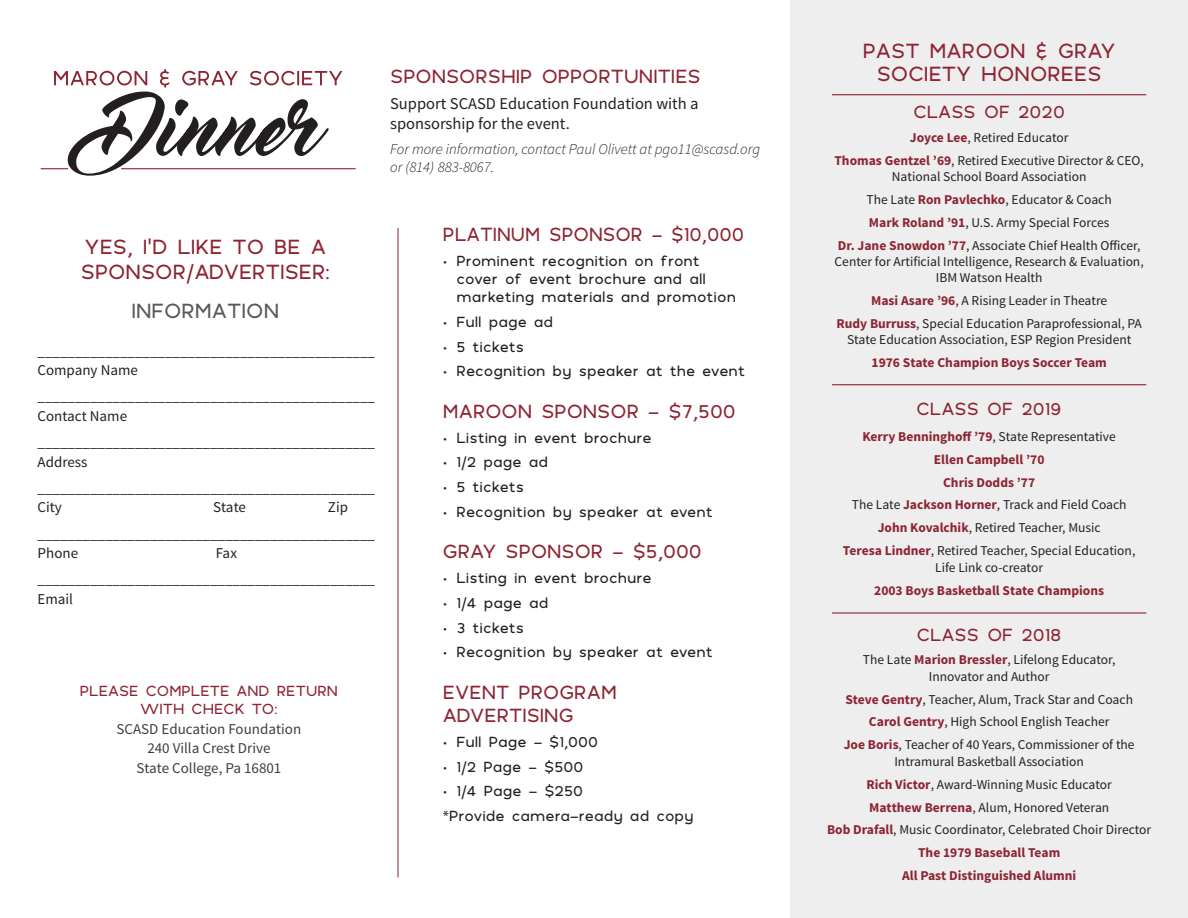
<style>
.page{position:relative;width:1188px;height:918px;background:#fff}
.page>*{position:absolute;margin:0;border:0;box-sizing:border-box;transform-origin:0 0}
.t1{font:21px/22.5px "Polly";color:#8d2431;text-align:center}
.t2{font:21px "Polly";color:#57585a}
.t3{font:19.5px/23.4px "Polly";color:#8d2431}
.t4{font:19.5px "Polly";color:#8d2431;scale:.96 1}
.t5{font:18px "Polly";color:#8d2431}
.t6{font:16.5px/19.8px "Source Sans Pro";color:#231f20}
.t7{font:15px/18px "Polly";color:#231f20}
.List_Paragraph{font:15px/19.5px "Source Sans Pro";color:#231f20}
.t8{font:italic 300 15px/18px "Source Sans Pro";color:#231f20}
.List_Paragraph-2{font:15px "Source Sans Pro";color:#3e3e3f}
.t9{font:15px/18px "Polly";color:#8d2431;text-align:center}
.t10{font:13.5px/16.2px "Source Sans Pro";color:#231f20;text-align:center}
.t11{font:700 13.5px "Source Sans Pro";color:#8d2431}
.s1{font-family:"Myriad Pro"}
.s2{font-weight:700;color:#8d2431}
</style>
<div class="page">
<hr style="left:398px;top:228px;width:1px;height:650px;background:#8d2431">
<div style="left:790px;top:0;width:398px;height:918px;background:#eeeeef"></div>
<hr style="left:832px;top:94px;width:314px;height:1px;background:#8d2431">
<hr style="left:832px;top:384px;width:314px;height:1px;background:#8d2431">
<hr style="left:832px;top:612px;width:314px;height:2px;background:#8d2431">
<hr style="left:122px;top:168px;width:233px;height:1px;background:#8d2431">
<svg style="left:41px;top:69px;width:301px;height:107px"></svg>
<p class="t3" style="left:390px;top:64px;width:312px">SPONSORSHIP OPPORTUNITIES</p>
<p class="t6" style="left:390px;top:94px;width:310px">Support SCASD Education Foundation with a sponsorship for the event.</p>
<p class="t8" style="left:390px;top:140px;width:372px">For more information, contact Paul Olivett at pgo11@scasd.org or (814) 883-8067.</p>
<p class="t1" style="left:81px;top:233px;width:250px;line-height:25.2px;text-align:left">YES, I’D LIKE TO BE A<br>SPONSOR/ADVERTISER:</p>
<p class="t2" style="left:131px;top:297px;width:149px">INFORMATION</p>
<p class="List_Paragraph" style="left:38px;top:341px;width:339px">_____________________________________________<br>Company Name</p>
<p class="List_Paragraph" style="left:38px;top:387px;width:339px">_____________________________________________<br>Contact Name</p>
<p class="List_Paragraph" style="left:38px;top:433px;width:339px">_____________________________________________<br>Address</p>
<p class="List_Paragraph" style="left:38px;top:478px;width:339px">_____________________________________________</p>
<p class="List_Paragraph" style="left:38px;top:498px;width:26px">City</p>
<p class="List_Paragraph" style="left:213px;top:498px;width:34px">State</p>
<p class="List_Paragraph" style="left:328px;top:498px;width:22px">Zip</p>
<p class="List_Paragraph" style="left:38px;top:524px;width:339px">_____________________________________________</p>
<p class="List_Paragraph" style="left:38px;top:544px;width:42px">Phone</p>
<p class="List_Paragraph" style="left:216px;top:544px;width:23px">Fax</p>
<p class="List_Paragraph" style="left:38px;top:570px;width:339px">_____________________________________________</p>
<p class="List_Paragraph" style="left:38px;top:589px;width:37px">Email</p>
<p class="t9" style="left:80px;top:682px;width:260px">PLEASE COMPLETE AND RETURN<br>WITH CHECK TO:</p>
<p class="List_Paragraph-2" style="left:117px;top:720px;width:186px">SCASD Education Foundation</p>
<p class="List_Paragraph-2" style="left:147px;top:739px;width:125px">240 Villa Crest Drive</p>
<p class="List_Paragraph-2" style="left:136px;top:759px;width:147px">State College, Pa 16801</p>
<p class="t4" style="left:443px;top:222px;width:315px">PLATINUM SPONSOR - $10,000</p>
<p class="t7" style="left:456px;top:252px;width:281px;text-indent:-14px">• Prominent recognition on front cover of event brochure and all marketing materials and promotion</p>
<p class="t7" style="left:443px;top:313px;width:112px">• Full page ad</p>
<p class="t7" style="left:443px;top:337px;width:83px">• 5 tickets</p>
<p class="t7" style="left:443px;top:362px;width:304px">• Recognition by speaker at the event</p>
<p class="t3" style="left:443px;top:399px;width:294px">MAROON SPONSOR - $7,500</p>
<p class="t7" style="left:443px;top:428px;width:210px">• Listing in event brochure</p>
<p class="t7" style="left:443px;top:453px;width:107px">• 1/2 page ad</p>
<p class="t7" style="left:443px;top:478px;width:83px">• 5 tickets</p>
<p class="t7" style="left:443px;top:502px;width:271px">• Recognition by speaker at event</p>
<p class="t3" style="left:443px;top:539px;width:260px">GRAY SPONSOR - $5,000</p>
<p class="t7" style="left:443px;top:569px;width:210px">• Listing in event brochure</p>
<p class="t7" style="left:443px;top:593px;width:107px">• 1/4 page ad</p>
<p class="t7" style="left:443px;top:618px;width:83px">• 3 tickets</p>
<p class="t7" style="left:443px;top:643px;width:271px">• Recognition by speaker at event</p>
<p class="t3" style="left:443px;top:680px;width:175px">EVENT PROGRAM<br>ADVERTISING</p>
<p class="t7" style="left:443px;top:732px;width:156px">• Full Page - $1,000</p>
<p class="t7" style="left:443px;top:757px;width:142px">• 1/2 Page - $500</p>
<p class="t7" style="left:443px;top:782px;width:142px">• 1/4 Page - $250</p>
<p class="t7" style="left:443px;top:807px;width:252px"><span class="s1">*</span>Provide camera-ready ad copy</p>
<p class="t1" style="left:863px;top:39px;width:255px">PAST MAROON &amp; GRAY<br>SOCIETY HONOREES</p>
<p class="t5" style="left:913px;top:100px;width:153px">CLASS OF 2020</p>
<p class="t10" style="left:910px;top:130px;width:160px"><span class="s2">Joyce Lee</span>, Retired Educator</p>
<p class="t10" style="left:834px;top:152px;width:311px"><span class="s2">Thomas Gentzel ’69</span>, Retired Executive Director &amp; CEO,<br>National School Board Association</p>
<p class="t10" style="left:867px;top:192px;width:247px">The Late <span class="s2">Ron Pavlechko</span>, Educator &amp; Coach</p>
<p class="t10" style="left:869px;top:215px;width:242px"><span class="s2">Mark Roland ’91</span>, U.S. Army Special Forces</p>
<p class="t10" style="left:835px;top:238px;width:311px"><span class="s2">Dr. Jane Snowdon ’77</span>, Associate Chief Health Officer,<br>Center for Artificial Intelligence, Research &amp; Evaluation,<br>IBM Watson Health</p>
<p class="t10" style="left:871px;top:293px;width:238px"><span class="s2">Masi Asare ’96</span>, A Rising Leader in Theatre</p>
<p class="t10" style="left:836px;top:316px;width:307px"><span class="s2">Rudy Burruss</span>, Special Education Paraprofessional, PA<br>State Education Association, ESP Region President</p>
<p class="t11" style="left:872px;top:354px;width:237px">1976 State Champion Boys Soccer Team</p>
<p class="t5" style="left:917px;top:397px;width:147px">CLASS OF 2019</p>
<p class="t10" style="left:862px;top:428px;width:255px"><span class="s2">Kerry Benninghoff ’79</span>, State Representative</p>
<p class="t11" style="left:934px;top:450px;width:112px">Ellen Campbell ’70</p>
<p class="t11" style="left:943px;top:473px;width:94px">Chris Dodds ’77</p>
<p class="t10" style="left:852px;top:497px;width:276px">The Late <span class="s2">Jackson Horner</span>, Track and Field Coach</p>
<p class="t10" style="left:878px;top:520px;width:224px"><span class="s2">John Kovalchik</span>, Retired Teacher, Music</p>
<p class="t10" style="left:843px;top:543px;width:294px"><span class="s2">Teresa Lindner</span>, Retired Teacher, Special Education,<br>Life Link co-creator</p>
<p class="t11" style="left:874px;top:581px;width:231px">2003 Boys Basketball State Champions</p>
<p class="t5" style="left:917px;top:624px;width:147px">CLASS OF 2018</p>
<p class="t10" style="left:863px;top:652px;width:254px">The Late <span class="s2">Marion Bressler</span>, Lifelong Educator,<br>Innovator and Author</p>
<p class="t10" style="left:845px;top:691px;width:289px"><span class="s2">Steve Gentry</span>, Teacher, Alum, Track Star and Coach</p>
<p class="t10" style="left:869px;top:714px;width:242px"><span class="s2">Carol Gentry</span>, High School English Teacher</p>
<p class="t10" style="left:844px;top:737px;width:292px"><span class="s2">Joe Boris</span>, Teacher of 40 Years, Commissioner of the<br>Intramural Basketball Association</p>
<p class="t10" style="left:866px;top:776px;width:247px"><span class="s2">Rich Victor</span>, Award-Winning Music Educator</p>
<p class="t10" style="left:869px;top:799px;width:242px"><span class="s2">Matthew Berrena</span>, Alum, Honored Veteran</p>
<p class="t10" style="left:827px;top:822px;width:326px"><span class="s2">Bob Drafall</span>, Music Coordinator, Celebrated Choir Director</p>
<p class="t11" style="left:918px;top:844px;width:144px">The 1979 Baseball Team</p>
<p class="t11" style="left:902px;top:867px;width:176px">All Past Distinguished Alumni</p>
</div>
